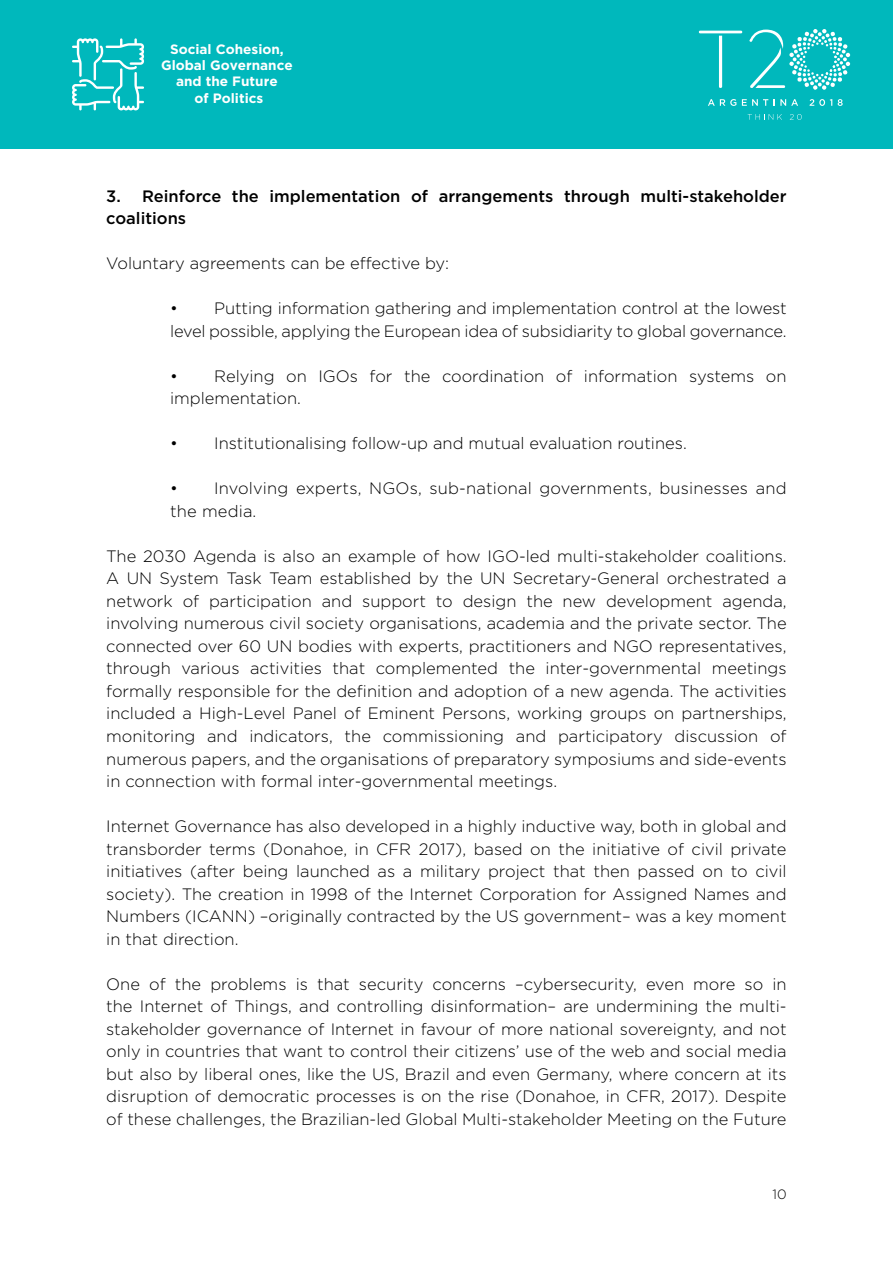
<style>
.page{position:relative;width:893px;height:1263px;background:#fff}
.page>*{position:absolute;margin:0;border:0;box-sizing:border-box;transform-origin:0 0}
.t1{font:300 16.5px/22.5px "Gotham";color:#000}
.t2{font:500 16.5px/22.5px "Gotham";color:#000}
.t3{font:700 13.5px/16.2px "Gotham";color:#fff;text-align:center}
.t4{font:300 13.5px "Gotham";color:#000}
</style>
<div class="page">
<div style="left:0;top:0;width:893px;height:149px;background:#00b8bc"></div>
<svg style="left:749px;top:29px;width:101px;height:61px"></svg>
<svg style="left:708px;top:99px;width:28px;height:7px"></svg>
<svg style="left:742px;top:99px;width:26px;height:7px"></svg>
<svg style="left:774px;top:99px;width:24px;height:7px"></svg>
<svg style="left:810px;top:99px;width:22px;height:7px"></svg>
<svg style="left:838px;top:99px;width:5px;height:7px"></svg>
<svg style="left:699px;top:31px;width:43px;height:57px"></svg>
<svg style="left:748px;top:114px;width:34px;height:6px"></svg>
<svg style="left:790px;top:114px;width:12px;height:6px"></svg>
<svg style="left:72px;top:38px;width:72px;height:72px"></svg>
<p class="t3" style="left:161px;top:41px;width:133px">Social Cohesion,<br>Global Governance and the Future<br>of Politics</p>
<p class="t2" style="left:106px;top:185px;width:682px">3. Reinforce the implementation of arrangements through multi-stakeholder coalitions</p>
<p class="t1" style="left:106px;top:252px;width:344px">Voluntary agreements can be effective by:</p>
<p class="t1" style="left:170px;top:297px;width:618px">• Putting information gathering and implementation control at the lowest level possible, applying the European idea of subsidiarity to global governance.</p>
<p class="t1" style="left:170px;top:364px;width:618px">• Relying on IGOs for the coordination of information systems on implementation.</p>
<p class="t1" style="left:170px;top:432px;width:518px">• Institutionalising follow-up and mutual evaluation routines.</p>
<p class="t1" style="left:170px;top:477px;width:618px">• Involving experts, NGOs, sub-national governments, businesses and the media.</p>
<p class="t1" style="left:106px;top:544px;width:682px;text-align:justify">The 2030 Agenda is also an example of how IGO-led multi-stakeholder coalitions.<br>A UN System Task Team established by the UN Secretary-General orchestrated a network of participation and support to design the new development agenda, involving numerous civil society organisations, academia and the private sector. The connected over 60 UN bodies with experts, practitioners and NGO representatives, through various activities that complemented the inter-governmental meetings formally responsible for the definition and adoption of a new agenda. The activities included a High-Level Panel of Eminent Persons, working groups on partnerships, monitoring and indicators, the commissioning and participatory discussion of numerous papers, and the organisations of preparatory symposiums and side-events in connection with formal inter-governmental meetings.</p>
<p class="t1" style="left:106px;top:814px;width:682px;text-align:justify">Internet Governance has also developed in a highly inductive way, both in global and transborder terms (Donahoe, in CFR 2017), based on the initiative of civil private initiatives (after being launched as a military project that then passed on to civil society). The creation in 1998 of the Internet Corporation for Assigned Names and Numbers (ICANN) –originally contracted by the US government– was a key moment in that direction.</p>
<p class="t1" style="left:106px;top:972px;width:682px;text-align:justify">One of the problems is that security concerns –cybersecurity, even more so in the Internet of Things, and controlling disinformation– are undermining the multi&shy;stakeholder governance of Internet in favour of more national sovereignty, and not only in countries that want to control their citizens’ use of the web and social media but also by liberal ones, like the US, Brazil and even Germany, where concern at its disruption of democratic processes is on the rise (Donahoe, in CFR, 2017). Despite of these challenges, the Brazilian-led Global Multi-stakeholder Meeting on the Future</p>
<p class="t4" style="left:773px;top:1186px;width:16px">10</p>
</div>
